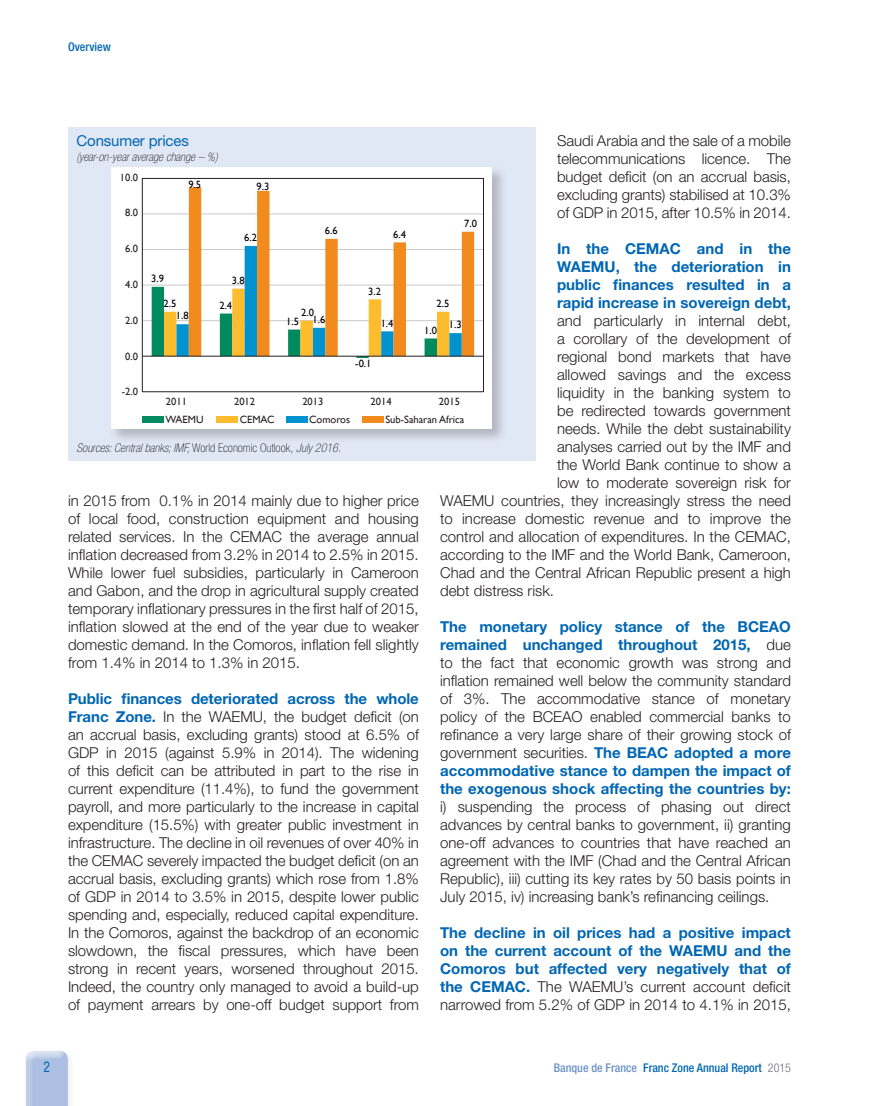
<style>
.page{position:relative;width:876px;height:1106px;background:#fff}
.page>*{position:absolute;margin:0;border:0;box-sizing:border-box;transform-origin:0 0}
.t1{font:300 15px/18px "Helvetica Neue LT Std";color:#231f20;text-align:justify}
.t2{font:700 15px/18px "Helvetica Neue LT Std";color:#0166b3;text-align:justify}
.t3{font:15px "Helvetica Neue LT Std";letter-spacing:-.01em;color:#0166b3}
.t4{font:condensed 15px "Helvetica Neue LT Std";color:#0166b3;scale:.9 1}
.t5{font:italic 100 condensed 12px "Helvetica Neue LT Std";color:#231f20}
.t6{font:500 condensed 12px "Helvetica Neue LT Std";color:#0166b3}
.t7{font:10.5px "Gill Sans";color:#231f20}
.t8{font:10.5px "Gill Sans";color:#010106}
.s1{font-weight:700;color:#0166b3}
.s2{font-weight:300;color:#231f20}
.s3{font-style:normal}
.s4{color:#6990ca}
.s5{font-weight:300;color:#6c6d70}
</style>
<div class="page">
<div style="left:24px;top:1049px;width:52px;height:57px;background:#fbfbfb"></div>
<div style="left:25px;top:1049px;width:45px;height:57px;background:#fff"></div>
<div style="left:25px;top:1051px;width:45px;height:55px;background:#fff;opacity:.75"></div>
<div style="left:68px;top:127px;width:468px;height:333px;background:#e1e8f5"></div>
<div style="left:109px;top:165px;width:398px;height:279px;background:#231f20;opacity:.25"></div>
<div style="left:111px;top:167px;width:381px;height:262px;background:#fff"></div>
<div style="left:142px;top:416px;width:22px;height:7px;background:#008a5e"></div>
<div style="left:217px;top:416px;width:21px;height:7px;background:#fdbb2e"></div>
<div style="left:286px;top:416px;width:21px;height:7px;background:#0093d0"></div>
<div style="left:362px;top:416px;width:22px;height:7px;background:#f28b1d"></div>
<hr style="left:142px;top:213px;width:341px;height:1px;background:#c7c8ca">
<hr style="left:142px;top:249px;width:341px;height:1px;background:#c7c8ca">
<hr style="left:142px;top:285px;width:341px;height:1px;background:#c7c8ca">
<hr style="left:142px;top:320px;width:341px;height:1px;background:#c7c8ca">
<div style="left:142px;top:178px;width:342px;height:214px;border:1px solid #231f20"></div>
<svg style="left:152px;top:246px;width:217px;height:112px"></svg>
<svg style="left:189px;top:187px;width:285px;height:169px"></svg>
<hr style="left:142px;top:356px;width:341px;height:1px;background:#231f20">
<p class="t6" style="left:68px;top:40px;width:44px">Overview</p>
<p class="t1" style="left:557px;top:131px;width:235px">Saudi Arabia and the sale of a mobile telecommunications licence. The budget deficit (on an accrual basis, excluding grants) stabilised at 10.3% of GDP in 2015, after 10.5% in 2014.</p>
<p class="t2" style="left:557px;top:239px;width:235px">In the CEMAC and in the WAEMU, the deterioration in public finances resulted in a rapid increase in sovereign debt,</p>
<p class="t1" style="left:557px;top:311px;width:235px">and particularly in internal debt,</p>
<p class="t1" style="left:557px;top:329px;width:235px">a corollary of the development of</p>
<p class="t1" style="left:557px;top:347px;width:235px">regional bond markets that have</p>
<p class="t1" style="left:557px;top:365px;width:235px">allowed savings and the excess</p>
<p class="t1" style="left:557px;top:383px;width:235px">liquidity in the banking system to</p>
<p class="t1" style="left:557px;top:401px;width:235px">be redirected towards government</p>
<p class="t1" style="left:557px;top:419px;width:235px">needs. While the debt sustainability</p>
<p class="t1" style="left:557px;top:437px;width:235px">analyses carried out by the IMF and</p>
<p class="t1" style="left:557px;top:455px;width:235px">the World Bank continue to show a</p>
<p class="t1" style="left:557px;top:473px;width:235px">low to moderate sovereign risk for</p>
<p class="t1" style="left:440px;top:491px;width:352px">WAEMU countries, they increasingly stress the need</p>
<p class="t1" style="left:440px;top:509px;width:352px">to increase domestic revenue and to improve the</p>
<p class="t1" style="left:440px;top:527px;width:352px">control and allocation of expenditures. In the CEMAC,</p>
<p class="t1" style="left:440px;top:545px;width:352px">according to the IMF and the World Bank, Cameroon,</p>
<p class="t1" style="left:440px;top:563px;width:352px">Chad and the Central African Republic present a high</p>
<p class="t1" style="left:440px;top:581px;width:115px">debt distress risk.</p>
<p class="t1" style="left:440px;top:617px;width:352px"><span class="s1">The monetary policy stance of the BCEAO remained unchanged throughout 2015,</span> due to the fact that economic growth was strong and inflation remained well below the community standard of 3%. The accommodative stance of monetary policy of the BCEAO enabled commercial banks to refinance a very large share of their growing stock of government securities. <span class="s1">The BEAC adopted a more accommodative stance to dampen the impact of the exogenous shock affecting the countries by:</span></p>
<p class="t1" style="left:440px;top:797px;width:352px">i) suspending the process of phasing out direct advances by central banks to government, ii) granting one-off advances to countries that have reached an agreement with the IMF (Chad and the Central African Republic), iii) cutting its key rates by 50 basis points in July 2015, iv) increasing bank’s refinancing ceilings.</p>
<p class="t2" style="left:440px;top:923px;width:352px">The decline in oil prices had a positive impact on the current account of the WAEMU and the Comoros but affected very negatively that of the CEMAC. <span class="s2">The WAEMU’s current account deficit narrowed from 5.2% of GDP in 2014 to 4.1% in 2015,</span></p>
<p class="t3" style="left:77px;top:132px;width:114px">Consumer prices</p>
<p class="t5" style="left:77px;top:150px;width:143px">(year-on-year average change – %)</p>
<p class="t7" style="left:120px;top:171px;width:20px">10.0</p>
<p class="t8" style="left:188px;top:178px;width:14px">9.5</p>
<p class="t8" style="left:257px;top:180px;width:14px">9.3</p>
<p class="t7" style="left:125px;top:207px;width:14px">8.0</p>
<p class="t8" style="left:464px;top:217px;width:14px">7.0</p>
<p class="t8" style="left:325px;top:224px;width:14px">6.6</p>
<p class="t8" style="left:393px;top:228px;width:14px">6.4</p>
<p class="t8" style="left:244px;top:231px;width:14px">6.2</p>
<p class="t7" style="left:125px;top:242px;width:14px">6.0</p>
<p class="t8" style="left:151px;top:272px;width:14px">3.9</p>
<p class="t8" style="left:232px;top:274px;width:14px">3.8</p>
<p class="t7" style="left:125px;top:278px;width:14px">4.0</p>
<p class="t8" style="left:368px;top:285px;width:14px">3.2</p>
<p class="t8" style="left:164px;top:297px;width:14px">2.5</p>
<p class="t8" style="left:436px;top:297px;width:14px">2.5</p>
<p class="t8" style="left:219px;top:299px;width:14px">2.4</p>
<p class="t8" style="left:301px;top:306px;width:14px">2.0</p>
<p class="t8" style="left:176px;top:310px;width:14px">1.8</p>
<p class="t8" style="left:312px;top:313px;width:14px">1.6</p>
<p class="t8" style="left:381px;top:317px;width:14px">1.4</p>
<p class="t8" style="left:449px;top:319px;width:14px">1.3</p>
<p class="t7" style="left:125px;top:314px;width:14px">2.0</p>
<p class="t8" style="left:286px;top:315px;width:14px">1.5</p>
<p class="t8" style="left:424px;top:324px;width:14px">1.0</p>
<p class="t7" style="left:125px;top:350px;width:14px">0.0</p>
<p class="t8" style="left:355px;top:357px;width:18px">-0.1</p>
<p class="t7" style="left:122px;top:386px;width:18px">-2.0</p>
<p class="t7" style="left:166px;top:395px;width:23px">2011</p>
<p class="t7" style="left:234px;top:395px;width:23px">2012</p>
<p class="t7" style="left:302px;top:395px;width:23px">2013</p>
<p class="t7" style="left:371px;top:395px;width:23px">2014</p>
<p class="t7" style="left:439px;top:395px;width:23px">2015</p>
<p class="t7" style="left:165px;top:413px;width:40px">WAEMU</p>
<p class="t7" style="left:240px;top:413px;width:37px">CEMAC</p>
<p class="t7" style="left:309px;top:413px;width:42px">Comoros</p>
<p class="t7" style="left:385px;top:413px;width:80px">Sub-Saharan Africa</p>
<p class="t5" style="left:77px;top:441px;width:266px">Sources: Central banks; IMF, <span class="s3">World Economic Outlook,</span> July 2016.</p>
<p class="t1" style="left:68px;top:491px;width:352px">in 2015 from 0.1% in 2014 mainly due to higher price of local food, construction equipment and housing related services. In the CEMAC the average annual inflation decreased from 3.2% in 2014 to 2.5% in 2015.<br>While lower fuel subsidies, particularly in Cameroon and Gabon, and the drop in agricultural supply created temporary inflationary pressures in the first half of 2015, inflation slowed at the end of the year due to weaker domestic demand. In the Comoros, inflation fell slightly from 1.4% in 2014 to 1.3% in 2015.</p>
<p class="t1" style="left:68px;top:689px;width:352px"><span class="s1">Public finances deteriorated across the whole Franc Zone.</span> In the WAEMU, the budget deficit (on an accrual basis, excluding grants) stood at 6.5% of GDP in 2015 (against 5.9% in 2014). The widening of this deficit can be attributed in part to the rise in current expenditure (11.4%), to fund the government payroll, and more particularly to the increase in capital expenditure (15.5%) with greater public investment in infrastructure. The decline in oil revenues of over 40% in the CEMAC severely impacted the budget deficit (on an accrual basis, excluding grants) which rose from 1.8% of GDP in 2014 to 3.5% in 2015, despite lower public spending and, especially, reduced capital expenditure.<br>In the Comoros, against the backdrop of an economic slowdown, the fiscal pressures, which have been strong in recent years, worsened throughout 2015.<br>Indeed, the country only managed to avoid a build‑up of payment arrears by one-off budget support from</p>
<p class="t4" style="left:44px;top:1058px;width:9px">2</p>
<p class="t6" style="left:554px;top:1060px;width:239px"><span class="s4">Banque de France</span> Franc Zone Annual Report <span class="s5">2015</span></p>
</div>
